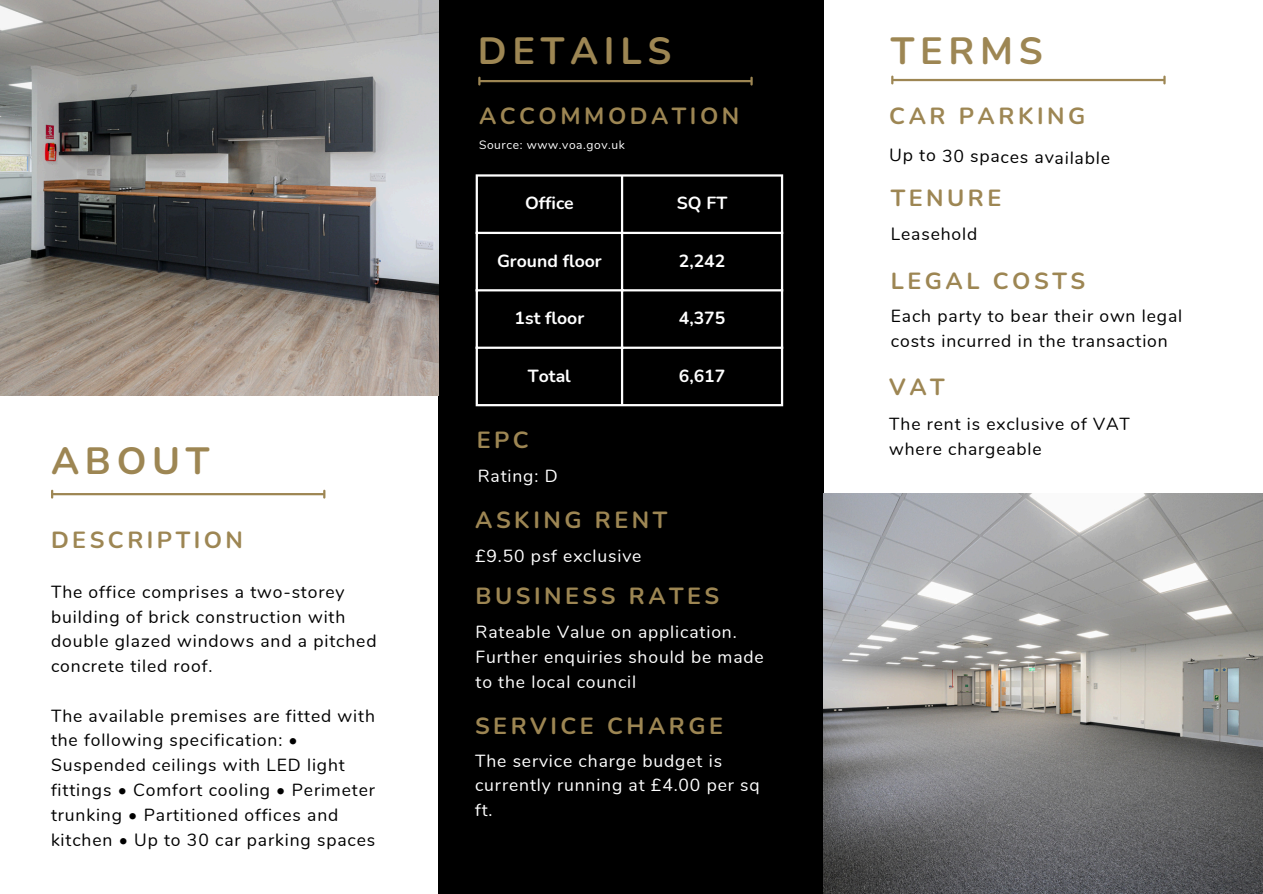
<style>
.page{position:relative;width:1263px;height:894px;background:#fff}
.page>*{position:absolute;margin:0;border:0;box-sizing:border-box;transform-origin:0 0}
.t1{font:700 37.95px "Nunito";letter-spacing:.15em;color:#9d8653}
.t2{font:700 23.4px "Nunito";letter-spacing:.15em;color:#9d8653}
.t3{font:17.55px/24.8px "Nunito";letter-spacing:.05em;color:#000}
.t4{font:17.55px/24.8px "Nunito";letter-spacing:.05em;color:#fff}
.t5{font:700 17.55px "Nunito";color:#fff}
.t6{font:17.4px/24.8px "Nunito";letter-spacing:.05em;color:#000}
.t7{font:12px "Nunito";letter-spacing:.05em;color:#fff}
</style>
<div class="page">
<div style="left:438px;top:0;width:385px;height:893px;background:#000"></div>
<hr style="left:53px;top:493px;width:270px;height:2px;background:#9d8653">
<svg style="left:51px;top:490px;width:2px;height:7px"></svg>
<svg style="left:323px;top:490px;width:2px;height:7px"></svg>
<hr style="left:480px;top:80px;width:270px;height:2px;background:#9d8653">
<svg style="left:478px;top:78px;width:2px;height:6px"></svg>
<svg style="left:750px;top:78px;width:3px;height:6px"></svg>
<hr style="left:893px;top:79px;width:270px;height:2px;background:#9d8653">
<svg style="left:891px;top:77px;width:2px;height:6px"></svg>
<svg style="left:1163px;top:77px;width:3px;height:6px"></svg>
<hr style="left:476px;top:176px;width:2px;height:228px;background:#fff">
<hr style="left:621px;top:176px;width:2px;height:228px;background:#fff">
<hr style="left:781px;top:176px;width:2px;height:228px;background:#fff">
<hr style="left:476px;top:174px;width:307px;height:2px;background:#fff">
<hr style="left:476px;top:232px;width:307px;height:2px;background:#fff">
<hr style="left:476px;top:289px;width:307px;height:2px;background:#fff">
<hr style="left:476px;top:346px;width:307px;height:3px;background:#fff">
<hr style="left:476px;top:404px;width:307px;height:2px;background:#fff">
<img style="left:0;top:0;width:438px;height:395px">
<img style="left:823px;top:493px;width:440px;height:399px">
<p class="t1" style="left:51px;top:435px;width:160px">ABOUT</p>
<p class="t2" style="left:51px;top:524px;width:194px">DESCRIPTION</p>
<p class="t3" style="left:51px;top:579px;width:327px">The office comprises a two-storey building of brick construction with double glazed windows and a pitched concrete tiled roof.</p>
<p class="t3" style="left:51px;top:703px;width:326px">The available premises are fitted with the following specification: • Suspended ceilings with LED light fittings • Comfort cooling • Perimeter trunking • Partitioned offices and kitchen • Up to 30 car parking spaces</p>
<p class="t1" style="left:478px;top:25px;width:195px">DETAILS</p>
<h3 class="t2" style="left:479px;top:100px;width:262px">ACCOMMODATION</h3>
<h2 class="t7" style="left:479px;top:137px;width:147px">Source: www.voa.gov.uk</h2>
<p class="t5" style="left:525px;top:191px;width:50px">Office</p>
<h1 class="t5" style="left:677px;top:191px;width:52px">SQ FT</h1>
<h2 class="t5" style="left:497px;top:249px;width:106px">Ground floor</h2>
<h3 class="t5" style="left:679px;top:249px;width:48px">2,242</h3>
<h3 class="t5" style="left:515px;top:306px;width:71px">1st floor</h3>
<h1 class="t5" style="left:679px;top:306px;width:48px">4,375</h1>
<h2 class="t5" style="left:528px;top:363px;width:44px">Total</h2>
<p class="t5" style="left:679px;top:363px;width:48px">6,617</p>
<h2 class="t2" style="left:477px;top:424px;width:54px">EPC</h2>
<p class="t4" style="left:478px;top:464px;width:81px">Rating: D</p>
<h3 class="t2" style="left:475px;top:503px;width:194px">ASKING RENT</h3>
<h2 class="t4" style="left:475px;top:544px;width:168px">£9.50 psf exclusive</h2>
<h3 class="t2" style="left:475px;top:580px;width:245px">BUSINESS RATES</h3>
<h3 class="t4" style="left:475px;top:620px;width:290px">Rateable Value on application.<br>Further enquiries should be made to the local council</h3>
<h3 class="t2" style="left:475px;top:710px;width:249px">SERVICE CHARGE</h3>
<p class="t4" style="left:475px;top:748px;width:286px">The service charge budget is currently running at £4.00 per sq ft.</p>
<h2 class="t1" style="left:891px;top:25px;width:153px">TERMS</h2>
<h3 class="t2" style="left:889px;top:100px;width:197px">CAR PARKING</h3>
<h1 class="t3" style="left:889px;top:142px;width:222px;rotate:1deg">Up to 30 spaces available</h1>
<h2 class="t2" style="left:891px;top:183px;width:112px">TENURE</h2>
<h3 class="t3" style="left:891px;top:222px;width:88px">Leasehold</h3>
<h3 class="t2" style="left:891px;top:265px;width:196px">LEGAL COSTS</h3>
<h2 class="t3" style="left:891px;top:304px;width:293px">Each party to bear their own legal costs incurred in the transaction</h2>
<h2 class="t2" style="left:889px;top:371px;width:57px">VAT</h2>
<h2 class="t6" style="left:889px;top:412px;width:242px">The rent is exclusive of VAT where chargeable</h2>
</div>
